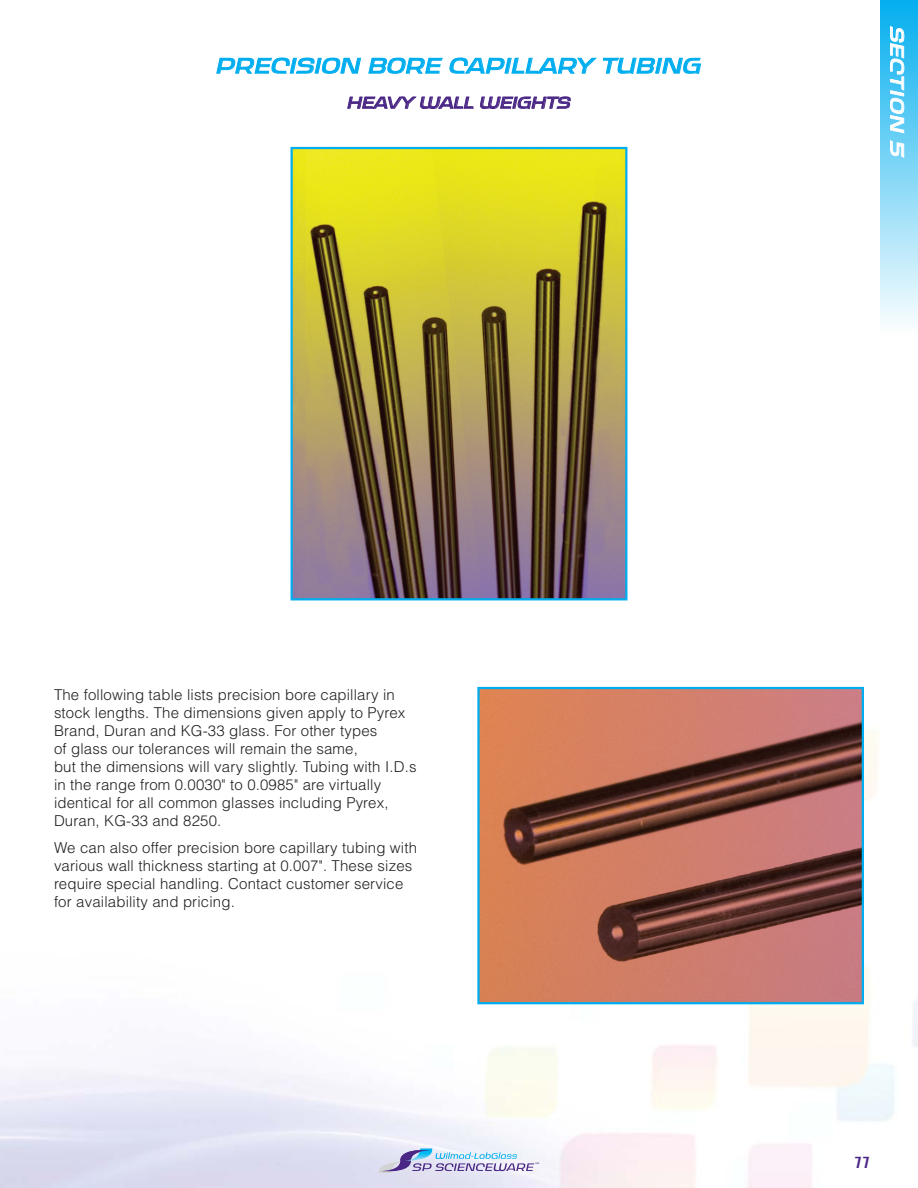
<style>
.page{position:relative;width:918px;height:1188px;background:#fff}
.page>*{position:absolute;margin:0;border:0;box-sizing:border-box;transform-origin:0 0}
.t1{font:italic 500 24px "Ritafurey";letter-spacing:.01em;color:#00aeef}
.t2{font:italic 500 21px "Ritafurey";color:#fff}
.Body_text{font:italic 500 18px "Ritafurey";color:#4a2785}
.Body_text-2{font:300 15px/18px "Helvetica";letter-spacing:.01em;color:#231f20}
</style>
<div class="page">
<svg style="left:379px;top:1149px;width:160px;height:24px"></svg>
<div style="left:880px;top:0;width:38px;height:334px;background:linear-gradient(to bottom,#02aeef,#fbfdfe)"></div>
<svg style="left:890px;top:25px;width:15px;height:133px"></svg>
<svg style="left:216px;top:58px;width:145px;height:16px"></svg>
<svg style="left:368px;top:58px;width:75px;height:16px"></svg>
<svg style="left:449px;top:58px;width:147px;height:16px"></svg>
<svg style="left:603px;top:58px;width:98px;height:17px"></svg>
<svg style="left:347px;top:96px;width:126px;height:13px"></svg>
<svg style="left:480px;top:96px;width:91px;height:13px"></svg>
<img style="left:294px;top:150px;width:330px;height:447px">
<div style="left:291px;top:147px;width:336px;height:453px;border:2px solid #00aeef"></div>
<img style="left:480px;top:690px;width:381px;height:311px">
<div style="left:477px;top:687px;width:387px;height:317px;border:2px solid #00aeef"></div>
<p class="t1" style="left:216px;top:51px;width:487px">PRECISION BORE CAPILLARY TUBING</p>
<p class="Body_text" style="left:347px;top:91px;width:225px">HEAVY WALL WEIGHTS</p>
<p class="t2" style="left:910px;top:27px;width:132px;rotate:90deg">SECTION 5</p>
<p class="Body_text-2" style="left:54px;top:685px;width:364px">The following table lists precision bore capillary in stock lengths. The dimensions given apply to Pyrex Brand, Duran and KG-33 glass. For other types<br>of glass our tolerances will remain the same,<br>but the dimensions will vary slightly. Tubing with I.D.s in the range from 0.0030" to 0.0985" are virtually identical for all common glasses including Pyrex, Duran, KG-33 and 8250.</p>
<p class="Body_text-2" style="left:54px;top:838px;width:365px">We can also offer precision bore capillary tubing with various wall thickness starting at 0.007". These sizes require special handling. Contact customer service for availability and pricing.</p>
<p class="Body_text" style="left:854px;top:1151px;width:17px">11</p>
</div>
